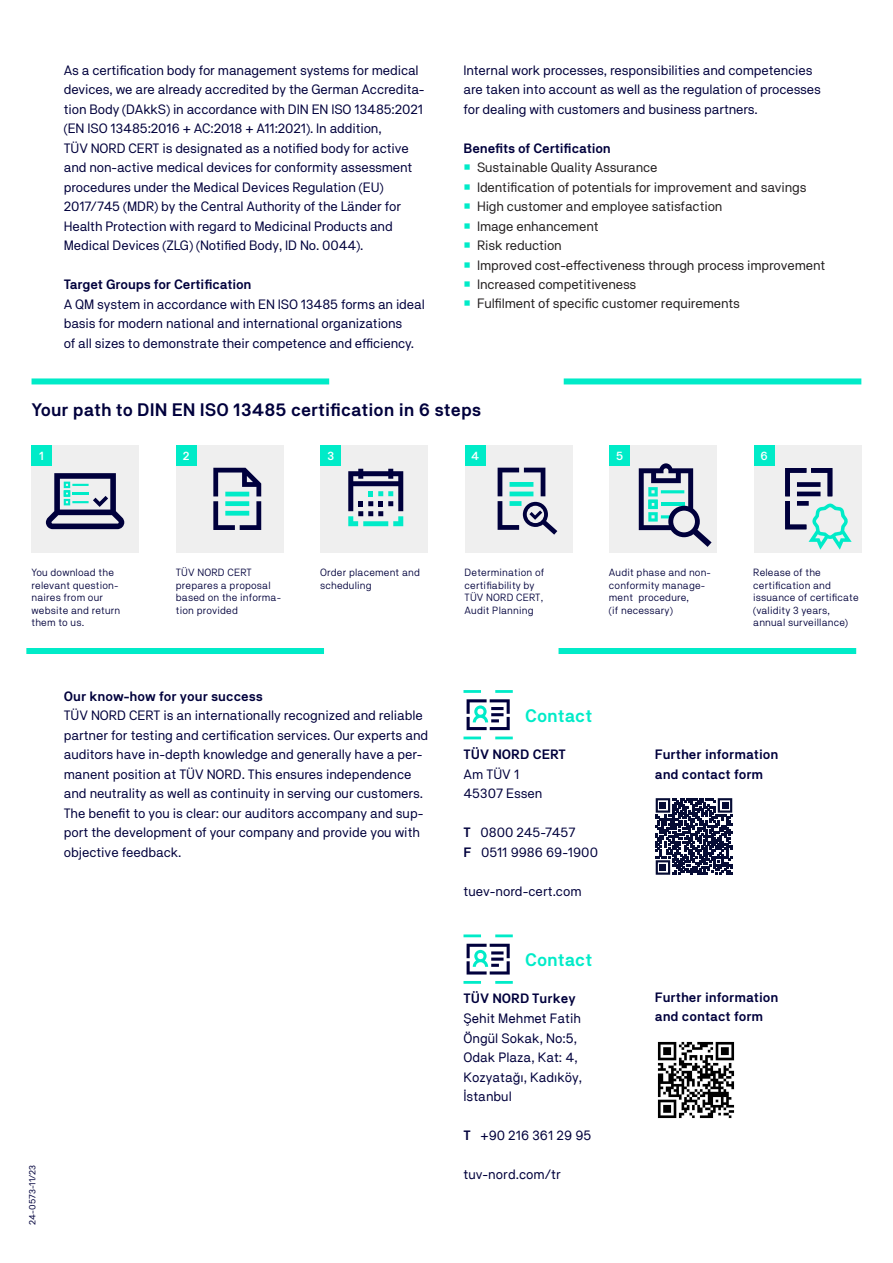
<style>
.page{position:relative;width:893px;height:1263px;background:#fff}
.page>*{position:absolute;margin:0;border:0;box-sizing:border-box;transform-origin:0 0}
.t1{font:600 18px "TNG Pro";color:#00003c}
.t2{font:600 18px "TNG Pro";color:#00ebc8}
.t3{font:13.5px/19.5px "TNG Pro";letter-spacing:-.01em;color:#00003c}
.t4{font:13.5px/19.5px "TNG Pro";letter-spacing:-.01em;color:#231f20}
.t5{font:600 13.5px/19.5px "TNG Pro";color:#00003c}
.t6{font:500 11.85px "TNG Pro";color:#fff}
.t7{font:10.35px/12.5px "TNG Pro";letter-spacing:.015em;color:#00003c}
.t8{font:9px "TNG Pro";color:#00003c}
.s1{font-weight:600}
</style>
<div class="page">
<div style="left:32px;top:378px;width:297px;height:6px;background:#00ebc8"></div>
<div style="left:564px;top:378px;width:297px;height:6px;background:#00ebc8"></div>
<div style="left:558px;top:648px;width:298px;height:6px;background:#00ebc8"></div>
<div style="left:26px;top:648px;width:298px;height:6px;background:#00ebc8"></div>
<div style="left:32px;top:445px;width:107px;height:107px;background:#efefef"></div>
<div style="left:32px;top:445px;width:20px;height:21px;background:#00ebc8"></div>
<div style="left:176px;top:445px;width:108px;height:107px;background:#efefef"></div>
<div style="left:176px;top:445px;width:21px;height:21px;background:#00ebc8"></div>
<div style="left:320px;top:445px;width:108px;height:107px;background:#efefef"></div>
<div style="left:320px;top:445px;width:21px;height:21px;background:#00ebc8"></div>
<div style="left:465px;top:445px;width:107px;height:107px;background:#efefef"></div>
<div style="left:465px;top:445px;width:21px;height:21px;background:#00ebc8"></div>
<div style="left:609px;top:445px;width:108px;height:107px;background:#efefef"></div>
<div style="left:609px;top:445px;width:21px;height:21px;background:#00ebc8"></div>
<div style="left:754px;top:445px;width:107px;height:107px;background:#efefef"></div>
<div style="left:754px;top:445px;width:21px;height:21px;background:#00ebc8"></div>
<svg style="left:785px;top:468px;width:67px;height:82px"></svg>
<svg style="left:639px;top:463px;width:73px;height:84px"></svg>
<svg style="left:498px;top:468px;width:59px;height:67px"></svg>
<svg style="left:348px;top:469px;width:55px;height:57px"></svg>
<svg style="left:213px;top:468px;width:48px;height:62px"></svg>
<svg style="left:46px;top:473px;width:78px;height:56px"></svg>
<svg style="left:463px;top:690px;width:50px;height:49px"></svg>
<svg style="left:656px;top:798px;width:76px;height:77px"></svg>
<svg style="left:463px;top:934px;width:50px;height:50px"></svg>
<img style="left:657px;top:1041px;width:78px;height:78px">
<p class="t3" style="left:64px;top:60px;width:362px">As a certification body for management systems for medical devices, we are already accredited by the German Accredita&shy;tion Body (DAkkS) in accordance with DIN EN ISO 13485:2021 (EN ISO 13485:2016 + AC:2018 + A11:2021). In addition,<br>TÜV NORD CERT is designated as a notified body for active and non-active medical devices for conformity assessment procedures under the Medical Devices Regulation (EU)<br>2017/745 (MDR) by the Central Authority of the Länder for Health Protection with regard to Medicinal Products and Medical Devices (ZLG) (Notified Body, ID No. 0044).</p>
<p class="t5" style="left:64px;top:274px;width:189px">Target Groups for Certification</p>
<p class="t3" style="left:64px;top:294px;width:363px">A QM system in accordance with EN ISO 13485 forms an ideal basis for modern national and international organizations<br>of all sizes to demonstrate their competence and efficiency.</p>
<p class="t3" style="left:463px;top:60px;width:359px">Internal work processes, responsibilities and competencies are taken into account as well as the regulation of processes for dealing with customers and business partners.</p>
<p class="t5" style="left:463px;top:138px;width:149px">Benefits of Certification</p>
<p class="t4" style="left:477px;top:157px;width:350px">Sustainable Quality Assurance<br>Identification of potentials for improvement and savings High customer and employee satisfaction<br>Image enhancement<br>Risk reduction<br>Improved cost-effectiveness through process improvement Increased competitiveness<br>Fulfilment of specific customer requirements</p>
<h1 class="t1" style="left:32px;top:399px;width:451px">Your path to DIN EN ISO 13485 certification in 6 steps</h1>
<p class="t6" style="left:39px;top:449px;width:7px">1</p>
<p class="t6" style="left:183px;top:449px;width:8px">2</p>
<p class="t6" style="left:327px;top:449px;width:8px">3</p>
<p class="t6" style="left:471px;top:449px;width:10px">4</p>
<p class="t6" style="left:616px;top:449px;width:9px">5</p>
<p class="t6" style="left:760px;top:449px;width:9px">6</p>
<p class="t7" style="left:32px;top:566px;width:90px">You download the relevant question&shy;naires from our website and return them to us.</p>
<p class="t7" style="left:176px;top:566px;width:107px">TÜV NORD CERT prepares a proposal based on the informa&shy;tion provided</p>
<p class="t7" style="left:753px;top:566px;width:107px">Release of the certification and issuance of certificate (validity 3 years, annual surveillance)</p>
<p class="t7" style="left:320px;top:566px;width:101px">Order placement and scheduling</p>
<p class="t7" style="left:465px;top:566px;width:81px">Determination of certifiability by<br>TÜV NORD CERT,<br>Audit Planning</p>
<p class="t7" style="left:609px;top:566px;width:104px">Audit phase and non&shy;conformity manage&shy;ment procedure,<br>(if necessary)</p>
<p class="t5" style="left:64px;top:686px;width:201px">Our know-how for your success</p>
<p class="t3" style="left:64px;top:706px;width:366px">TÜV NORD CERT is an internationally recognized and reliable partner for testing and certification services. Our experts and auditors have in-depth knowledge and generally have a per&shy;manent position at TÜV NORD. This ensures independence and neutrality as well as continuity in serving our customers.<br>The benefit to you is clear: our auditors accompany and sup&shy;port the development of your company and provide you with objective feedback.</p>
<p class="t8" style="left:27px;top:1225px;width:61px;rotate:-90deg">24-0573-11/23</p>
<h1 class="t2" style="left:525px;top:705px;width:69px">Contact</h1>
<p class="t5" style="left:463px;top:744px;width:104px">TÜV NORD CERT</p>
<p class="t3" style="left:463px;top:764px;width:80px">Am TÜV 1<br>45307 Essen</p>
<p class="t3" style="left:463px;top:822px;width:136px"><span class="s1">T</span> 0800 245-7457<br><span class="s1">F</span> 0511 9986 69-1900</p>
<p class="t3" style="left:463px;top:881px;width:120px">tuev-nord-cert.com</p>
<h1 class="t2" style="left:525px;top:949px;width:69px">Contact</h1>
<p class="t5" style="left:463px;top:989px;width:114px">TÜV NORD Turkey</p>
<p class="t3" style="left:463px;top:1008px;width:120px">Şehit Mehmet Fatih<br>Öngül Sokak, No:5,<br>Odak Plaza, Kat: 4,<br>Kozyatağı, Kadıköy,<br>İstanbul</p>
<p class="t3" style="left:463px;top:1125px;width:129px"><span class="s1">T</span> +90 216 361 29 95</p>
<p class="t3" style="left:463px;top:1164px;width:99px">tuv-nord.com/tr</p>
<p class="t5" style="left:655px;top:744px;width:125px">Further information and contact form</p>
<p class="t5" style="left:655px;top:987px;width:125px">Further information and contact form</p>
</div>
